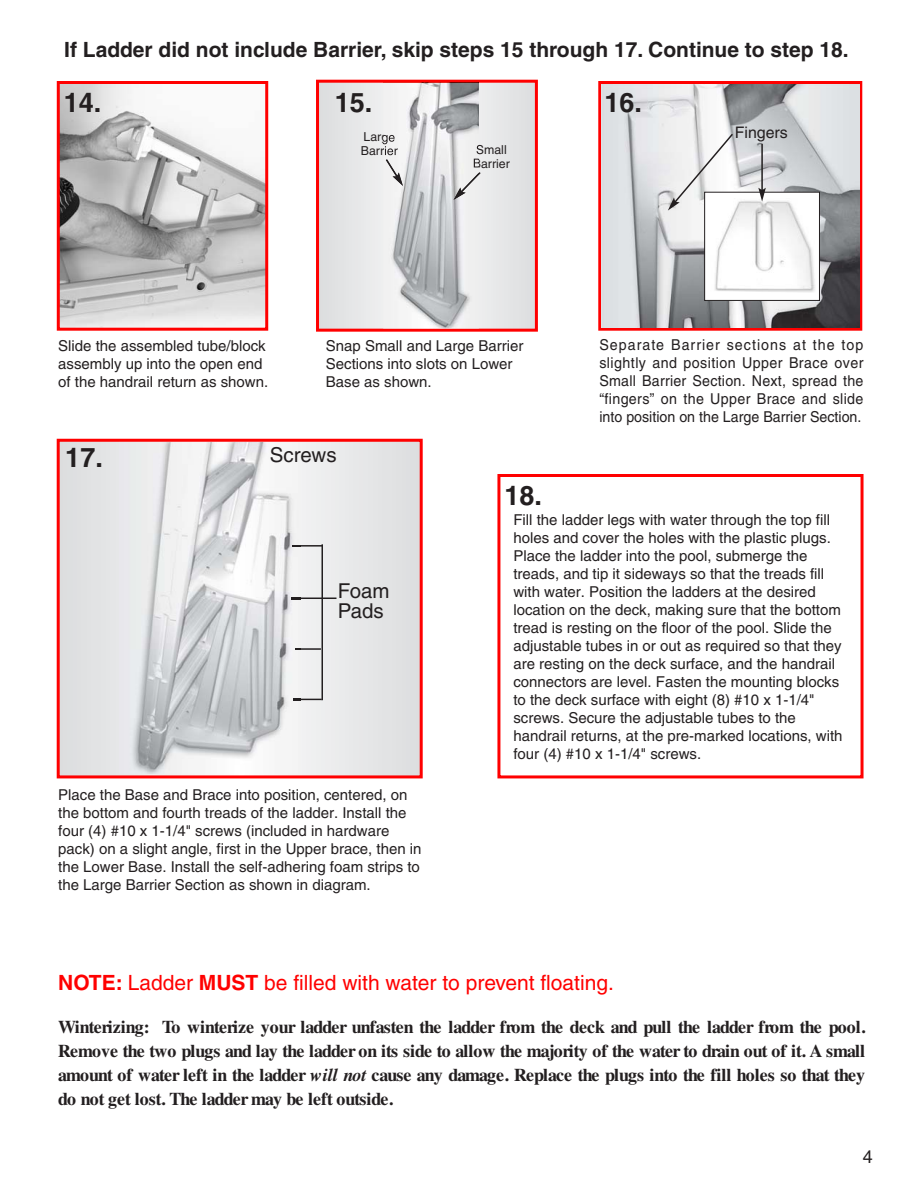
<style>
.page{position:relative;width:918px;height:1188px;background:#fff}
.page>*{position:absolute;margin:0;border:0;box-sizing:border-box;transform-origin:0 0}
.t1{font:700 27px "Helvetica";color:#231f20}
.t2{font:700 21px "Helvetica";color:#231f20}
.t3{font:21px "Helvetica";color:#f00}
.t4{font:20.55px/20.5px "Helvetica";color:#231f20}
.t5{font:700 18px/24px "Times";color:#231f20;text-align:justify}
.t6{font:18px "Helvetica";color:#231f20}
.t7{font:15.9px "Helvetica";color:#231f20}
.t8{font:15px/18px "Helvetica";color:#231f20}
.t9{font:15px/18px "Helvetica";color:#231f20;text-align:justify;scale:.95 1}
.t10{font:12.3px/13.5px "Helvetica";color:#231f20}
.s1{font-weight:700}
.s2{font-style:italic}
</style>
<div class="page">
<div style="left:598px;top:81px;width:264px;height:250px;border:3px solid #f00"></div>
<img style="left:601px;top:84px;width:258px;height:244px">
<svg style="left:668px;top:132px;width:66px;height:79px"></svg>
<div style="left:705px;top:192px;width:114px;height:108px;background:#fff"></div>
<div style="left:704px;top:192px;width:116px;height:109px;border:1px solid #231f20"></div>
<img style="left:715px;top:200px;width:100px;height:92px">
<hr style="left:761px;top:144px;width:2px;height:46px;background:#231f20">
<svg style="left:758px;top:188px;width:8px;height:14px"></svg>
<div style="left:319px;top:83px;width:216px;height:246px;background:#e5e6e7"></div>
<div style="left:316px;top:80px;width:222px;height:252px;border:3px solid #f00"></div>
<div style="left:60px;top:442px;width:360px;height:333px;background:#e4e5e6"></div>
<div style="left:57px;top:439px;width:366px;height:339px;border:3px solid #f00"></div>
<img style="left:61px;top:85px;width:203px;height:242px">
<div style="left:57px;top:81px;width:211px;height:250px;border:3px solid #f00"></div>
<div style="left:497px;top:474px;width:367px;height:304px;border:3px solid #f00"></div>
<hr style="left:322px;top:544px;width:1px;height:156px;background:#231f20">
<hr style="left:295px;top:648px;width:26px;height:2px;background:#231f20">
<hr style="left:291px;top:598px;width:45px;height:1px;background:#231f20">
<hr style="left:293px;top:545px;width:29px;height:2px;background:#231f20">
<img style="left:119px;top:442px;width:181px;height:332px">
<svg style="left:293px;top:699px;width:29px;height:1px"></svg>
<svg style="left:293px;top:545px;width:7px;height:2px"></svg>
<img style="left:383px;top:82px;width:96px;height:246px">
<svg style="left:383px;top:134px;width:12px;height:10px"></svg>
<img style="left:383px;top:146px;width:15px;height:9px">
<img style="left:386px;top:159px;width:17px;height:27px">
<svg style="left:453px;top:145px;width:28px;height:30px"></svg>
<img style="left:453px;top:173px;width:26px;height:27px">
<h2 class="t2" style="left:64px;top:42px;width:786px">If Ladder did not include Barrier, skip steps 15 through 17. Continue to step 18.</h2>
<h1 class="t1" style="left:64px;top:92px;width:39px">14.</h1>
<h1 class="t1" style="left:335px;top:92px;width:39px">15.</h1>
<p class="t10" style="left:361px;top:132px;width:39px">Large<br>Barrier</p>
<p class="t10" style="left:473px;top:144px;width:39px">Small<br>Barrier</p>
<p class="t8" style="left:58px;top:338px;width:212px">Slide the assembled tube/block assembly up into the open end of the handrail return as shown.</p>
<p class="t8" style="left:326px;top:338px;width:199px">Snap Small and Large Barrier<br>Sections into slots on Lower<br>Base as shown.</p>
<h1 class="t1" style="left:65px;top:448px;width:39px">17.</h1>
<h3 class="t4" style="left:270px;top:447px;width:68px">Screws</h3>
<h1 class="t1" style="left:604px;top:92px;width:39px">16.</h1>
<p class="t7" style="left:735px;top:127px;width:55px">Fingers</p>
<p class="t9" style="left:599px;top:337px;width:279px">Separate Barrier sections at the top slightly and position Upper Brace over Small Barrier Section. Next, spread the “fingers” on the Upper Brace and slide into position on the Large Barrier Section.</p>
<h3 class="t4" style="left:338px;top:582px;width:53px">Foam<br>Pads</h3>
<p class="t8" style="left:58px;top:787px;width:365px">Place the Base and Brace into position, centered, on the bottom and fourth treads of the ladder. Install the four (4) #10 x 1-1/4" screws (included in hardware pack) on a slight angle, first in the Upper brace, then in the Lower Base. Install the self-adhering foam strips to the Large Barrier Section as shown in diagram.</p>
<h1 class="t1" style="left:504px;top:485px;width:39px">18.</h1>
<p class="t8" style="left:513px;top:512px;width:331px">Fill the ladder legs with water through the top fill holes and cover the holes with the plastic plugs.<br>Place the ladder into the pool, submerge the treads, and tip it sideways so that the treads fill with water. Position the ladders at the desired location on the deck, making sure that the bottom tread is resting on the floor of the pool. Slide the adjustable tubes in or out as required so that they are resting on the deck surface, and the handrail connectors are level. Fasten the mounting blocks to the deck surface with eight (8) #10 x 1-1/4" screws. Secure the adjustable tubes to the handrail returns, at the pre-marked locations, with four (4) #10 x 1-1/4" screws.</p>
<h2 class="t3" style="left:58px;top:975px;width:557px"><span class="s1">NOTE:</span> Ladder <span class="s1">MUST</span> be filled with water to prevent floating.</h2>
<p class="t5" style="left:58px;top:1016px;width:809px">Winterizing: To winterize your ladder unfasten the ladder from the deck and pull the ladder from the pool.<br>Remove the two plugs and lay the ladder on its side to allow the majority of the water to drain out of it. A small amount of water left in the ladder <span class="s2">will not</span> cause any damage. Replace the plugs into the fill holes so that they do not get lost. The ladder may be left outside.</p>
<p class="t6" style="left:863px;top:1150px;width:12px">4</p>
</div>
